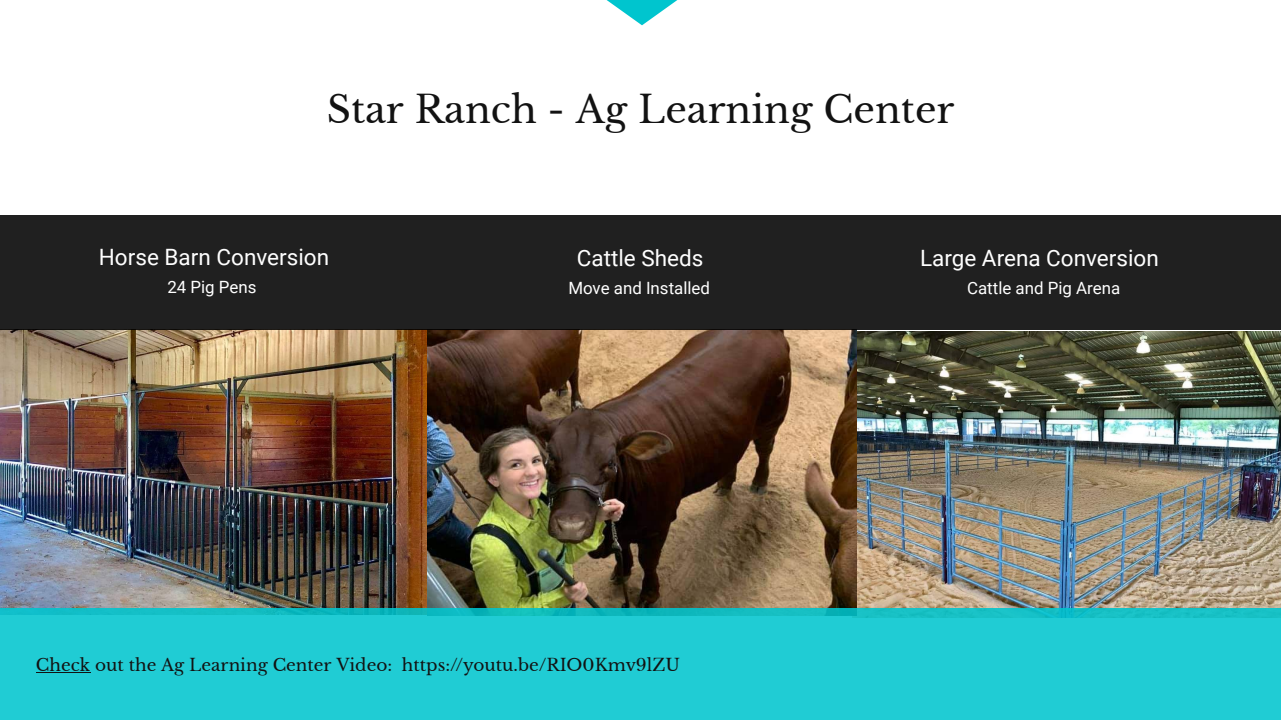
<style>
.page{position:relative;width:1281px;height:720px;background:#fff}
.page>*{position:absolute;margin:0;border:0;box-sizing:border-box;transform-origin:0 0}
.t1{font:37.5px "Libre Baskerville";color:#121212}
.t2{font:22.5px "Roboto";color:#fff}
.t3{font:16.88px "Libre Baskerville";color:#121212}
.t4{font:16.88px "Roboto";color:#fff}
</style>
<div class="page">
<img style="left:0;top:330px;width:856px;height:278px">
<img style="left:852px;top:331px;width:428px;height:277px">
<div style="left:0;top:216px;width:1280px;height:114px;background:#202020"></div>
<div style="left:0;top:608px;width:1280px;height:112px;background:linear-gradient(to bottom,#1dc8d0,#22ced6)"></div>
<svg style="left:606px;top:0;width:72px;height:25px"></svg>
<hr style="left:36px;top:672px;width:54px;height:1px;background:#121212">
<h1 class="t1" style="left:327px;top:87px;width:629px">Star Ranch - Ag Learning Center</h1>
<h2 class="t2" style="left:99px;top:242px;width:232px">Horse Barn Conversion</h2>
<p class="t4" style="left:167px;top:275px;width:91px">24 Pig Pens</p>
<h2 class="t2" style="left:576px;top:243px;width:128px">Cattle Sheds</h2>
<p class="t4" style="left:568px;top:276px;width:143px">Move and Installed</p>
<p class="t3" style="left:36px;top:654px;width:645px">Check out the Ag Learning Center Video: https://youtu.be/RIO0Kmv9lZU</p>
<h2 class="t2" style="left:919px;top:243px;width:240px">Large Arena Conversion</h2>
<p class="t4" style="left:966px;top:276px;width:155px">Cattle and Pig Arena</p>
</div>
